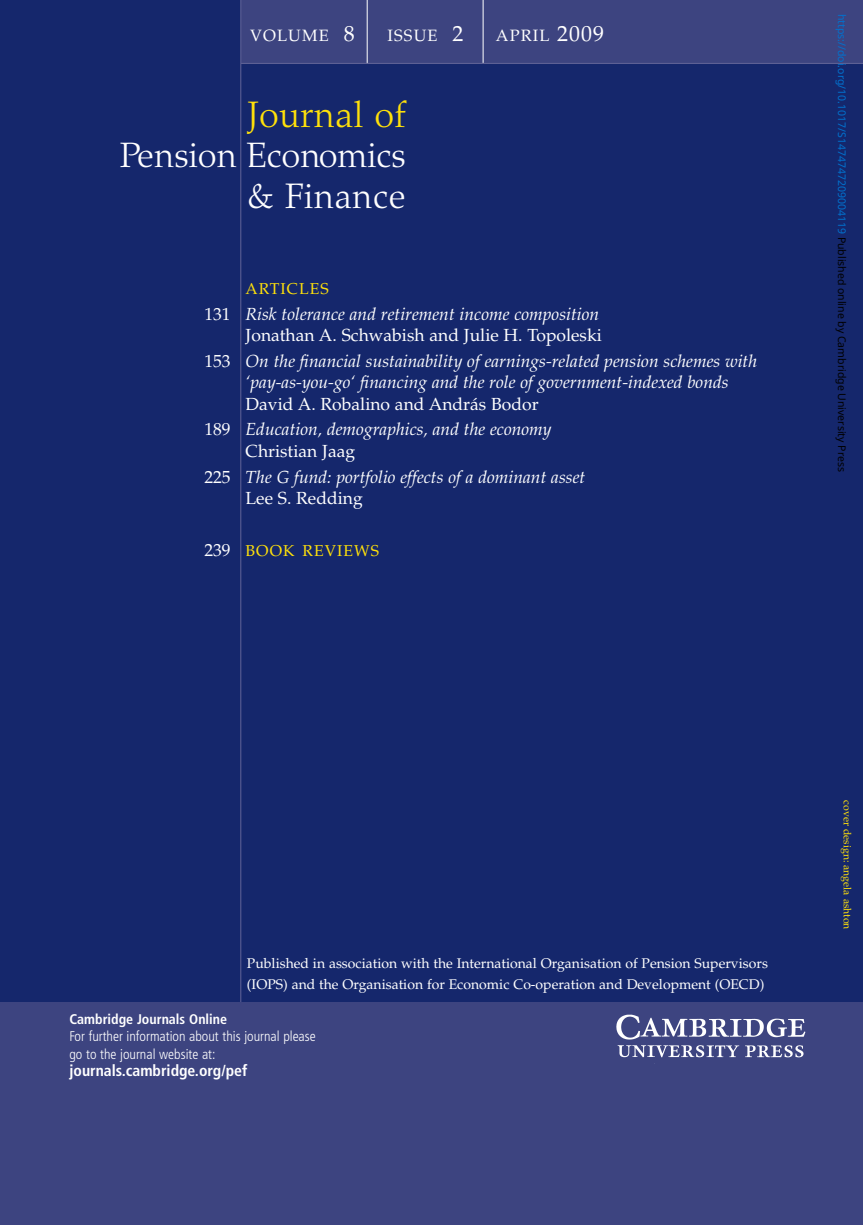
<style>
.page{position:relative;width:863px;height:1225px;background:#15276c}
.page>*{position:absolute;margin:0;border:0;box-sizing:border-box;transform-origin:0 0}
.t1{font:300 36.75px "Palatino";letter-spacing:.015em;color:#ffe10a}
.t2{font:300 35.35px "Palatino";letter-spacing:.015em;color:#fff}
.t3{font:300 35.18px "Palatino";color:#fff}
.t4{font:italic 17.5px/25.9px "Palatino";color:#fff}
.t5{font:17.5px "Palatino";color:#fff}
.t6{font:16.45px "Palatino";letter-spacing:.065em;color:#fff}
.t7{font:700 condensed 15.75px "Frutiger";color:#fff}
.t8{font:15.75px "Palatino";letter-spacing:.065em;color:#ffe10a}
.t9{font:14px/21px "Palatino";color:#fff}
.t10{font:300 condensed 14px/17.5px "Frutiger";color:#fff}
.t11{font:700 condensed 14px "Frutiger";color:#fff}
.t12{font:10.5px "Noto Sans";color:#0172cf}
.t13{font:10.5px "Palatino";color:#ffe10a}
.s1{font-size:21.88px}
.s2{font-style:normal}
.s3{font-size:17.5px;color:#fff}
.s4{color:#000}
</style>
<div class="page">
<div style="left:241px;top:0;width:622px;height:64px;background:#3d4480"></div>
<hr style="left:367px;top:0;width:1px;height:64px;background:#fff">
<hr style="left:483px;top:0;width:1px;height:63px;background:#fff">
<hr style="left:240px;top:0;width:1px;height:1046px;background:#616497">
<hr style="left:241px;top:63px;width:622px;height:1px;background:#616497">
<div style="left:0;top:1002px;width:863px;height:223px;background:#3d4480"></div>
<img style="left:616px;top:1014px;width:190px;height:50px">
<p class="t6" style="left:250px;top:29px;width:106px">VOLUME <span class="s1">8</span></p>
<p class="t6" style="left:387px;top:29px;width:77px">ISSUE <span class="s1">2</span></p>
<p class="t6" style="left:496px;top:29px;width:110px">APRIL <span class="s1">2009</span></p>
<h1 class="t1" style="left:247px;top:100px;width:160px">Journal of</h1>
<h3 class="t3" style="left:120px;top:142px;width:287px">Pension Economics</h3>
<h2 class="t2" style="left:246px;top:182px;width:161px">&amp; Finance</h2>
<p class="t8" style="left:246px;top:283px;width:85px">ARTICLES</p>
<p class="t4" style="left:204px;top:306px;width:399px;line-height:21.2px;text-align:right"><span class="s2">131</span> Risk tolerance and retirement income composition<br><span class="s2">Jonathan A. Schwabish and Julie H. Topoleski</span></p>
<p class="t4" style="left:246px;top:353px;width:513px;line-height:21px;text-indent:-41px"><span class="s2">153</span> On the financial sustainability of earnings-related pension schemes with ‘pay-as-you-go‘ financing and the role of government-indexed bonds</p>
<p class="t4" style="left:204px;top:393px;width:349px;text-indent:41px"><span class="s2">David A. Robalino and András Bodor<br>189</span> Education, demographics, and the economy</p>
<p class="t4" style="left:204px;top:440px;width:382px;text-indent:41px"><span class="s2">Christian Jaag<br>225</span> The G fund: portfolio effects of a dominant asset</p>
<p class="t5" style="left:246px;top:491px;width:119px">Lee S. Redding</p>
<p class="t8" style="left:204px;top:545px;width:176px"><span class="s3">239</span> BOOK REVIEWS</p>
<p class="t12" style="left:849px;top:14px;width:460px;rotate:90deg">https://doi.org/10.1017/S1474747209004119 <span class="s4">Published online by Cambridge University Press</span></p>
<p class="t9" style="left:247px;top:955px;width:522px">Published in association with the International Organisation of Pension Supervisors (IOPS) and the Organisation for Economic Co-operation and Development (OECD)</p>
<p class="t11" style="left:69px;top:1013px;width:159px">Cambridge Journals Online</p>
<p class="t10" style="left:69px;top:1029px;width:248px">For further information about this journal please go to the journal website at:</p>
<p class="t7" style="left:69px;top:1065px;width:179px">journals.cambridge.org/pef</p>
<p class="t13" style="left:851px;top:800px;width:131px;rotate:90deg">cover design: angela ashton</p>
</div>
